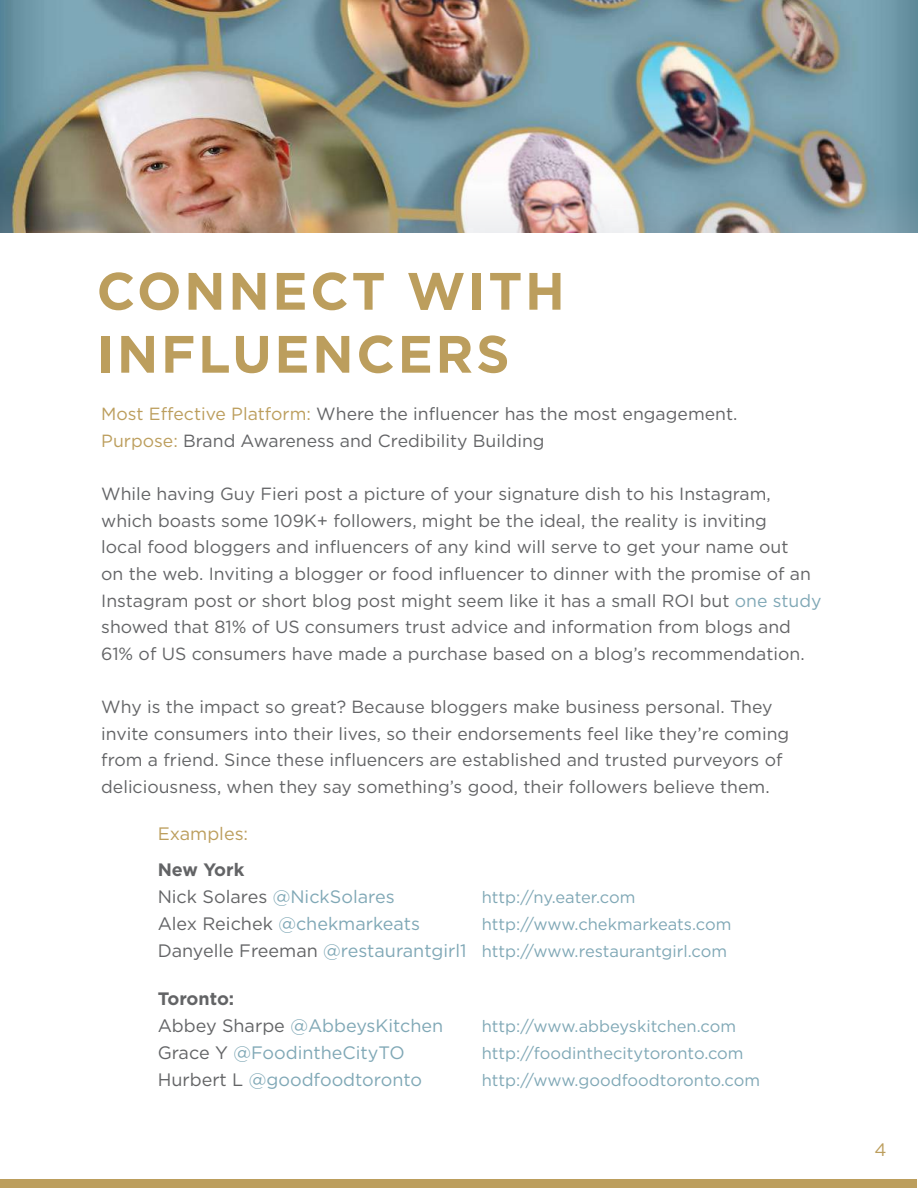
<style>
.page{position:relative;width:918px;height:1188px;background:#fff}
.page>*{position:absolute;margin:0;border:0;box-sizing:border-box;transform-origin:0 0}
.t1{font:700 52.5px/63px "Gotham HTF";letter-spacing:.05em;color:#bc9e5d}
.t2{font:18px/27px "Gotham HTF";color:#80a8b6}
.t3{font:18px "Gotham HTF";color:#bc9e5d}
.t4{font:17.7px/26.7px "Gotham HTF";color:#636466}
.t5{font:16.5px/27px "Gotham HTF";color:#80a8b6;text-align:right}
.s1{color:#bc9e5d}
.s2{color:#80a8b6}
.s3{font-weight:700;color:#636466}
.s4{color:#636466}
.s5{font-size:18px;color:#636466}
.s6{font-size:18px}
</style>
<div class="page">
<div style="left:1px;top:1179px;width:916px;height:9px;background:#bc9e5d"></div>
<img style="left:0;top:0;width:918px;height:187px">
<img style="left:0;top:187px;width:918px;height:45px">
<h1 class="t1" style="left:97px;top:258px;width:470px">CONNECT WITH<br>INFLUENCERS</h1>
<p class="t4" style="left:101px;top:400px;width:638px"><span class="s1">Most Effective Platform:</span> Where the influencer has the most engagement.<br><span class="s1">Purpose:</span> Brand Awareness and Credibility Building</p>
<p class="t4" style="left:101px;top:480px;width:722px">While having Guy Fieri post a picture of your signature dish to his Instagram, which boasts some 109K+ followers, might be the ideal, the reality is inviting<br>local food bloggers and influencers of any kind will serve to get your name out<br>on the web. Inviting a blogger or food influencer to dinner with the promise of an Instagram post or short blog post might seem like it has a small ROI but <span class="s2">one study </span>showed that 81% of US consumers trust advice and information from blogs and 61% of US consumers have made a purchase based on a blog’s recommendation.</p>
<p class="t4" style="left:101px;top:693px;width:690px">Why is the impact so great? Because bloggers make business personal. They invite consumers into their lives, so their endorsements feel like they’re coming from a friend. Since these influencers are established and trusted purveyors of deliciousness, when they say something’s good, their followers believe them.</p>
<p class="t3" style="left:158px;top:824px;width:92px">Examples:</p>
<p class="t2" style="left:158px;top:856px;width:239px"><span class="s3">New York<br></span><span class="s4">Nick Solares</span> @NickSolares</p>
<p class="t5" style="left:482px;top:884px;width:155px">http://ny.eater.com</p>
<p class="t5" style="left:158px;top:911px;width:575px">http://www.chekmarkeats.com<br><span class="s5">Danyelle Freeman</span> <span class="s6">@restaurantgirl1</span> http://www.restaurantgirl.com</p>
<p class="t2" style="left:158px;top:985px;width:287px"><span class="s3">Toronto:<br></span><span class="s4">Abbey Sharpe</span> @AbbeysKitchen</p>
<p class="t2" style="left:158px;top:910px;width:264px"><span class="s4">Alex Reichek</span> @chekmarkeats</p>
<p class="t5" style="left:482px;top:1013px;width:256px">http://www.abbeyskitchen.com</p>
<p class="t2" style="left:158px;top:1039px;width:248px"><span class="s4">Grace Y</span> @FoodintheCityTO</p>
<p class="t5" style="left:482px;top:1040px;width:263px">http://foodinthecitytoronto.com</p>
<p class="t2" style="left:158px;top:1066px;width:266px"><span class="s4">Hurbert L</span> @goodfoodtoronto</p>
<p class="t5" style="left:482px;top:1067px;width:280px">http://www.goodfoodtoronto.com</p>
<p class="t3" style="left:875px;top:1139px;width:14px">4</p>
</div>
